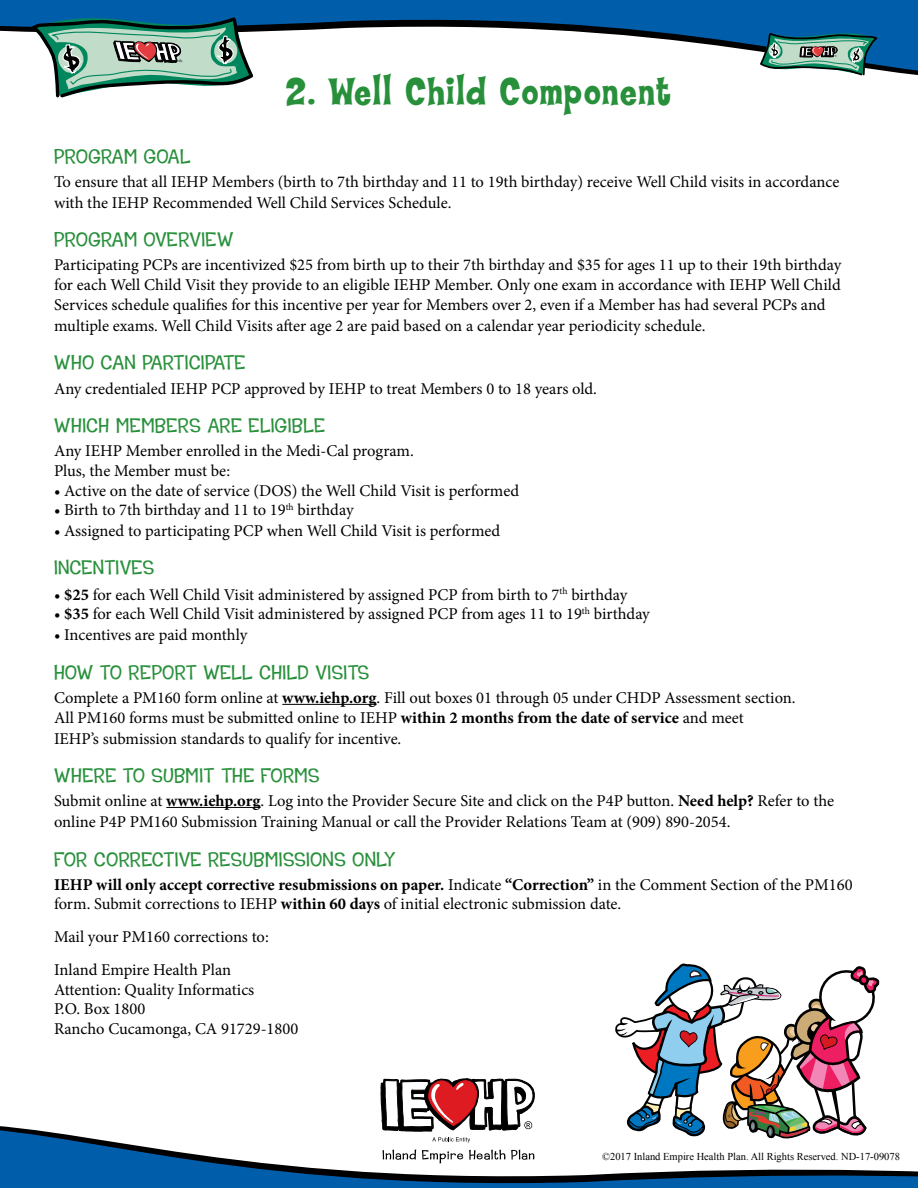
<style>
.page{position:relative;width:918px;height:1188px;background:#fff}
.page>*{position:absolute;margin:0;border:0;box-sizing:border-box;transform-origin:0 0}
.t1{font:40.5px "Typographyof Coop Flaired";letter-spacing:.04em;color:#28903b}
.t2{font:300 21px "Typographyof Coop";letter-spacing:.025em;color:#28903b}
.t3{font:16.5px/20.1px "Minion Pro";color:#000}
.t4{font:10.5px "Times New Roman";color:#000}
.s1{font-weight:700}
</style>
<div class="page">
<svg style="left:0;top:0;width:918px;height:76px;fill:#005daa"></svg>
<svg style="left:32px;top:17px;width:221px;height:80px"></svg>
<svg style="left:760px;top:33px;width:117px;height:42px;background:#6b9791"></svg>
<hr style="left:282px;top:704px;width:95px;height:1px;background:#000">
<hr style="left:166px;top:807px;width:95px;height:1px;background:#000">
<svg style="left:0;top:1126px;width:918px;height:62px"></svg>
<svg style="left:381px;top:1078px;width:154px;height:85px"></svg>
<svg style="left:614px;top:963px;width:266px;height:182px"></svg>
<h1 class="t1" style="left:286px;top:70px;width:386px">2. Well Child Component</h1>
<p class="t2" style="left:54px;top:146px;width:138px">PROGRAM GOAL</p>
<p class="t3" style="left:54px;top:172px;width:787px;line-height:20.7px">To ensure that all IEHP Members (birth to 7th birthday and 11 to 19th birthday) receive Well Child visits in accordance with the IEHP Recommended Well Child Services Schedule.</p>
<p class="t2" style="left:54px;top:229px;width:181px">PROGRAM OVERVIEW</p>
<p class="t3" style="left:54px;top:255px;width:789px">Participating PCPs are incentivized $25 from birth up to their 7th birthday and $35 for ages 11 up to their 19th birthday for each Well Child Visit they provide to an eligible IEHP Member. Only one exam in accordance with IEHP Well Child Services schedule qualifies for this incentive per year for Members over 2, even if a Member has had several PCPs and multiple exams. Well Child Visits after age 2 are paid based on a calendar year periodicity schedule.</p>
<p class="t2" style="left:54px;top:351px;width:193px">WHO CAN PARTICIPATE</p>
<p class="t3" style="left:54px;top:379px;width:545px">Any credentialed IEHP PCP approved by IEHP to treat Members 0 to 18 years old.</p>
<p class="t2" style="left:54px;top:414px;width:272px">WHICH MEMBERS ARE ELIGIBLE</p>
<p class="t3" style="left:54px;top:441px;width:361px">Any IEHP Member enrolled in the Medi-Cal program.<br>Plus, the Member must be:</p>
<p class="t3" style="left:54px;top:480px;width:467px">• Active on the date of service (DOS) the Well Child Visit is performed</p>
<p class="t3" style="left:54px;top:500px;width:301px">• Birth to 7th birthday and 11 to 19<sup>th</sup> birthday</p>
<p class="t3" style="left:54px;top:521px;width:448px">• Assigned to participating PCP when Well Child Visit is performed</p>
<p class="t2" style="left:54px;top:557px;width:102px">INCENTIVES</p>
<p class="t3" style="left:54px;top:584px;width:575px">• <span class="s1">$25</span> for each Well Child Visit administered by assigned PCP from birth to 7<sup>th</sup> birthday</p>
<p class="t3" style="left:54px;top:604px;width:597px">• <span class="s1">$35</span> for each Well Child Visit administered by assigned PCP from ages 11 to 19<sup>th</sup> birthday</p>
<p class="t3" style="left:54px;top:625px;width:195px">• Incentives are paid monthly</p>
<p class="t2" style="left:54px;top:661px;width:317px">HOW TO REPORT WELL CHILD VISITS</p>
<p class="t3" style="left:54px;top:687px;width:743px">Complete a PM160 form online at <span class="s1">www.iehp.org</span>. Fill out boxes 01 through 05 under CHDP Assessment section.<br>All PM160 forms must be submitted online to IEHP <span class="s1">within 2 months from the date of service</span> and meet<br>IEHP’s submission standards to qualify for incentive.</p>
<p class="t2" style="left:54px;top:764px;width:267px">WHERE TO SUBMIT THE FORMS</p>
<p class="t3" style="left:54px;top:790px;width:782px;line-height:21.6px">Submit online at <span class="s1">www.iehp.org</span>. Log into the Provider Secure Site and click on the P4P button. <span class="s1">Need help?</span> Refer to the online P4P PM160 Submission Training Manual or call the Provider Relations Team at (909) 890-2054.</p>
<p class="t2" style="left:54px;top:848px;width:343px">FOR CORRECTIVE RESUBMISSIONS ONLY</p>
<p class="t3" style="left:54px;top:875px;width:800px"><span class="s1">IEHP will only accept corrective resubmissions on paper.</span> Indicate <span class="s1">“Correction”</span> in the Comment Section of the PM160 form. Submit corrections to IEHP <span class="s1">within 60 days</span> of initial electronic submission date.</p>
<p class="t3" style="left:54px;top:921px;width:216px;line-height:33px">Mail your PM160 corrections to:<br>Inland Empire Health Plan</p>
<p class="t3" style="left:54px;top:980px;width:246px;line-height:19.5px">Attention: Quality Informatics<br>P.O. Box 1800<br>Rancho Cucamonga, CA 91729-1800</p>
<p class="t4" style="left:602px;top:1150px;width:299px">©2017 Inland Empire Health Plan. All Rights Reserved. ND-17-09078</p>
</div>
